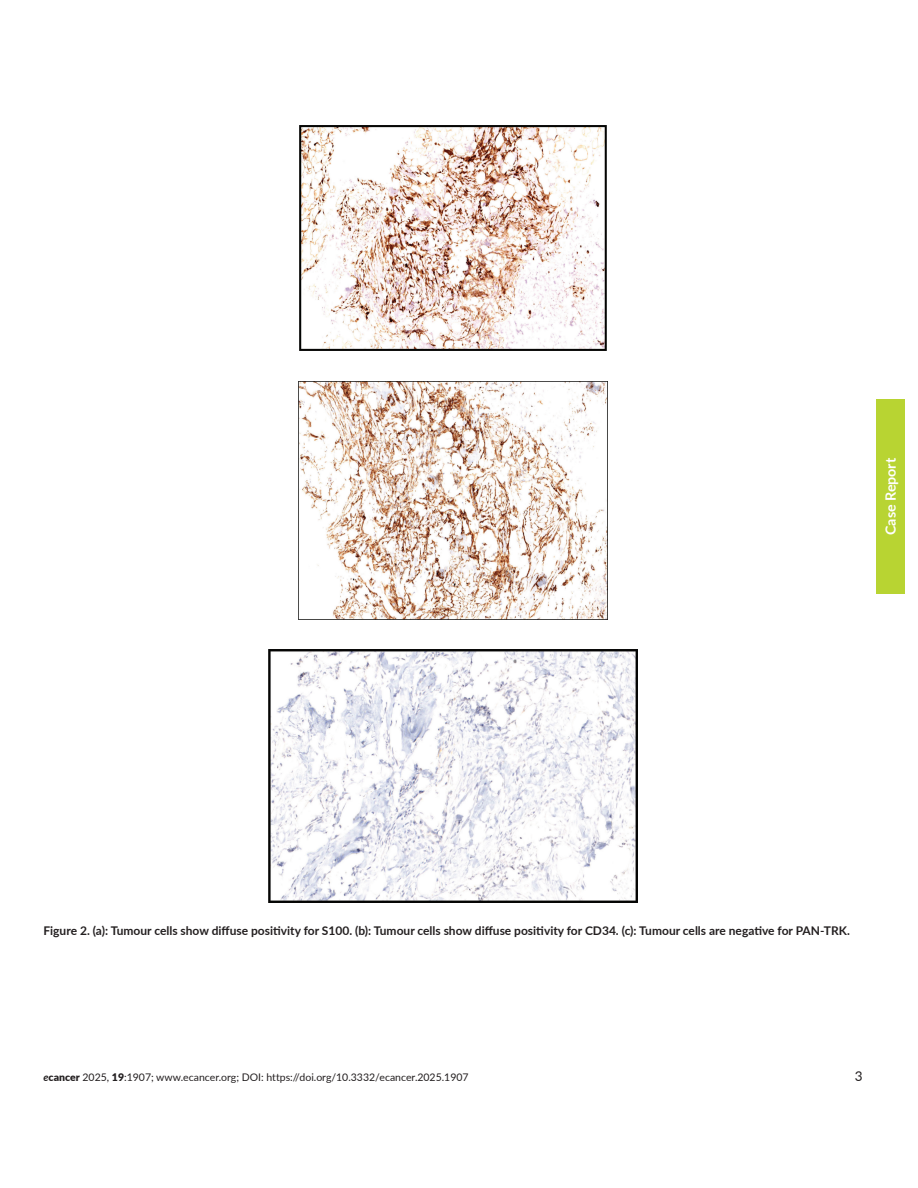
<style>
.page{position:relative;width:918px;height:1188px;background:#fff}
.page>*{position:absolute;margin:0;border:0;box-sizing:border-box;transform-origin:0 0}
.t1{font:700 14.25px "Lato";color:#fff}
.t2{font:13.5px "Lato";color:#231f20}
.t3{font:700 12px "Lato";color:#231f20}
.t4{font:10.5px "Lato";color:#231f20}
.s1{font-weight:700;font-style:italic}
.s2{font-weight:900}
</style>
<div class="page">
<div style="left:876px;top:399px;width:29px;height:195px;background:#b8d432"></div>
<img style="left:299px;top:126px;width:308px;height:225px">
<img style="left:298px;top:381px;width:310px;height:238px">
<img style="left:268px;top:650px;width:370px;height:252px">
<p class="t1" style="left:880px;top:535px;width:79px;rotate:-90deg">Case Report</p>
<p class="t3" style="left:44px;top:921px;width:808px">Figure 2. (a): Tumour cells show diffuse positivity for S100. (b): Tumour cells show diffuse positivity for CD34. (c): Tumour cells are negative for PAN-TRK.</p>
<p class="t4" style="left:44px;top:1070px;width:427px"><span class="s1">e</span><span class="s2">cancer</span> 2025, <span class="s2">19</span>:1907; www.ecancer.org; DOI: https://doi.org/10.3332/ecancer.2025.1907</p>
<p class="t2" style="left:855px;top:1067px;width:9px">3</p>
</div>
